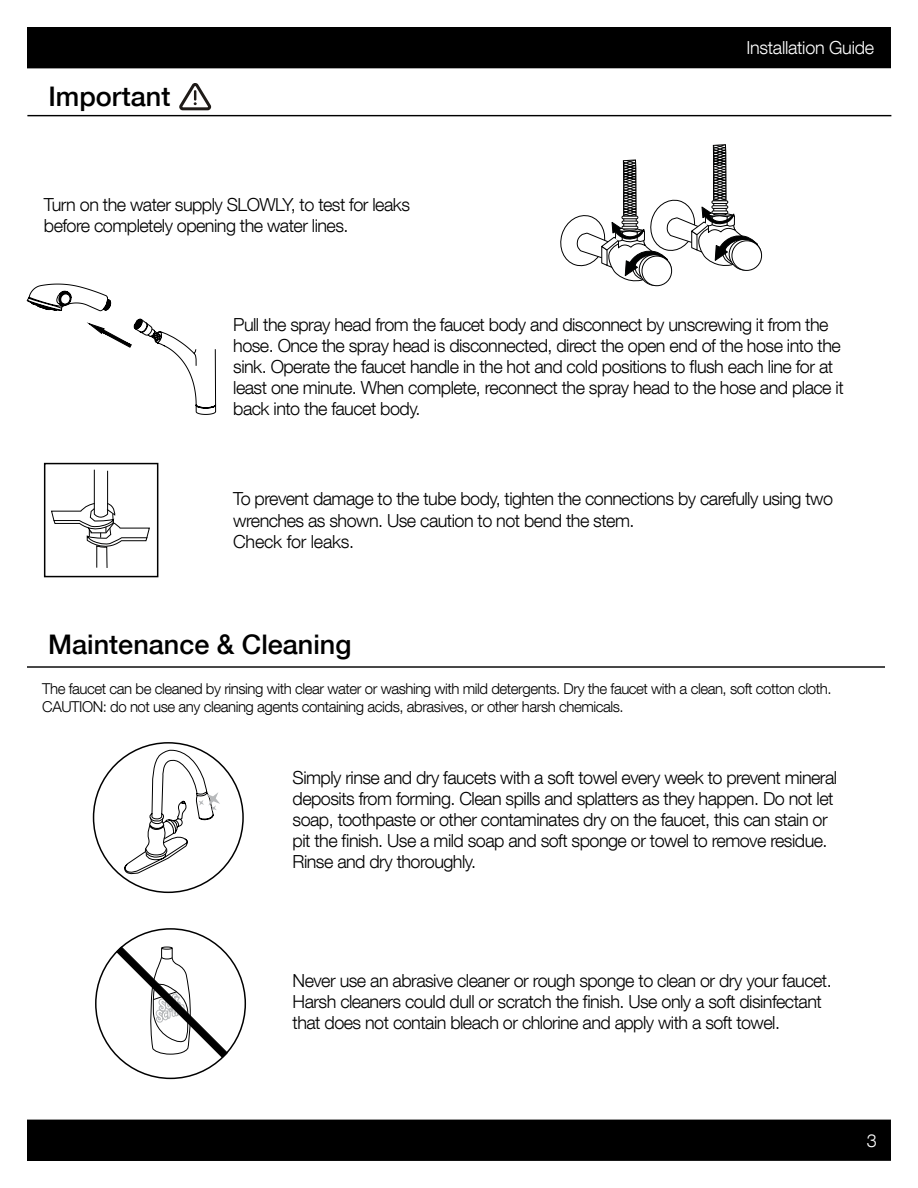
<style>
.page{position:relative;width:918px;height:1188px;background:#fff}
.page>*{position:absolute;margin:0;border:0;box-sizing:border-box;transform-origin:0 0}
.t1{font:500 27px "Helvetica Neue LT Com";color:#000}
.t2{font:300 18px/21px "Helvetica Neue LT Com";letter-spacing:-.03em;color:#000}
.t3{font:300 18px "Helvetica Neue LT Com";letter-spacing:-.015em;color:#fff}
.t4{font:300 15px/18px "Helvetica Neue LT Com";letter-spacing:-.03em;color:#000}
</style>
<div class="page">
<hr style="left:27px;top:115px;width:864px;height:1px;background:#000">
<svg style="left:179px;top:83px;width:33px;height:28px"></svg>
<div style="left:27px;top:27px;width:864px;height:41px;background:#000"></div>
<div style="left:27px;top:1120px;width:864px;height:41px;background:#000"></div>
<hr style="left:27px;top:666px;width:858px;height:2px;background:#000">
<svg style="left:122px;top:742px;width:98px;height:134px"></svg>
<svg style="left:116px;top:946px;width:112px;height:113px"></svg>
<svg style="left:51px;top:469px;width:99px;height:99px"></svg>
<div style="left:44px;top:463px;width:114px;height:114px;border:2px solid #000"></div>
<div style="left:639px;top:255px;width:32px;height:31px;border:1px solid #000101;border-radius:15px"></div>
<div style="left:642px;top:256px;width:30px;height:30px;border:1px solid #000101;border-radius:50%"></div>
<div style="left:732px;top:241px;width:30px;height:30px;border:1px solid #000101;border-radius:50%"></div>
<svg style="left:560px;top:144px;width:198px;height:140px"></svg>
<svg style="left:27px;top:283px;width:189px;height:132px"></svg>
<h1 class="t1" style="left:48px;top:80px;width:124px">Important</h1>
<p class="t2" style="left:44px;top:194px;width:368px">Turn on the water supply SLOWLY, to test for leaks before completely opening the water lines.</p>
<p class="t3" style="left:746px;top:37px;width:129px">Installation Guide</p>
<p class="t2" style="left:233px;top:313px;width:612px">Pull the spray head from the faucet body and disconnect by unscrewing it from the hose. Once the spray head is disconnected, direct the open end of the hose into the sink. Operate the faucet handle in the hot and cold positions to flush each line for at least one minute. When complete, reconnect the spray head to the hose and place it back into the faucet body.</p>
<p class="t2" style="left:233px;top:488px;width:601px">To prevent damage to the tube body, tighten the connections by carefully using two wrenches as shown. Use caution to not bend the stem.<br>Check for leaks.</p>
<h1 class="t1" style="left:48px;top:629px;width:305px">Maintenance &amp; Cleaning</h1>
<p class="t4" style="left:42px;top:679px;width:791px">The faucet can be cleaned by rinsing with clear water or washing with mild detergents. Dry the faucet with a clean, soft cotton cloth.<br>CAUTION: do not use any cleaning agents containing acids, abrasives, or other harsh chemicals.</p>
<p class="t2" style="left:293px;top:766px;width:546px">Simply rinse and dry faucets with a soft towel every week to prevent mineral deposits from forming. Clean spills and splatters as they happen. Do not let soap, toothpaste or other contaminates dry on the faucet, this can stain or pit the finish. Use a mild soap and soft sponge or towel to remove residue.<br>Rinse and dry thoroughly.</p>
<p class="t2" style="left:293px;top:970px;width:541px">Never use an abrasive cleaner or rough sponge to clean or dry your faucet.<br>Harsh cleaners could dull or scratch the finish. Use only a soft disinfectant that does not contain bleach or chlorine and apply with a soft towel.</p>
<p class="t3" style="left:867px;top:1129px;width:12px">3</p>
</div>
